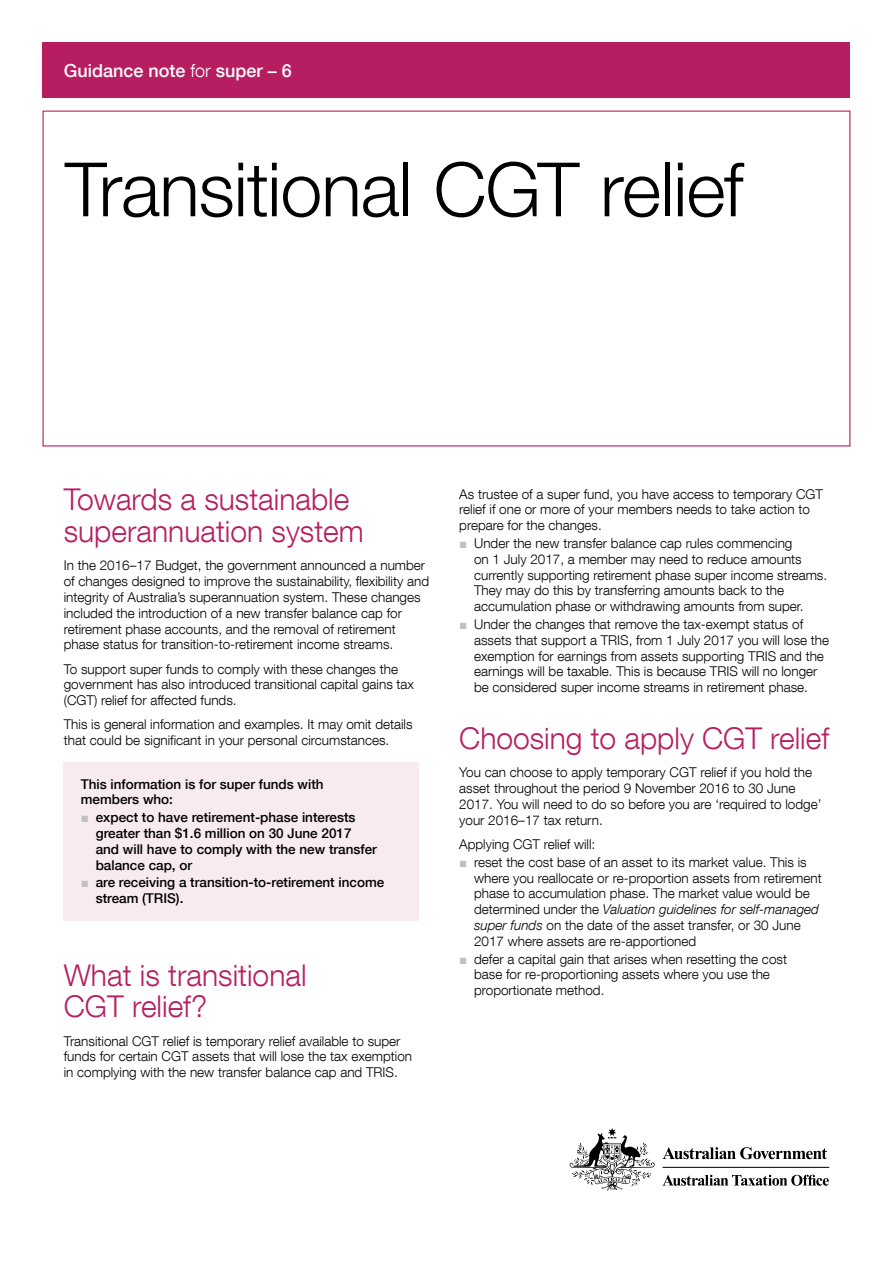
<style>
.page{position:relative;width:893px;height:1263px;background:#fff}
.page>*{position:absolute;margin:0;border:0;box-sizing:border-box;transform-origin:0 0}
.t1{font:300 75px "Helvetica Neue LT Com";letter-spacing:-.015em;color:#000}
.t2{font:300 30px/31.5px "Helvetica Neue LT Com";color:#b71e62}
.t3{font:500 18px "Helvetica Neue LT Com";color:#fff}
.t4{font:300 13.5px/15.8px "Helvetica Neue LT Com";color:#000}
.t5{font:500 13.5px/15.8px "Helvetica Neue LT Com";color:#000}
.s1{font-weight:300}
.s2{font-family:"Arial";font-weight:400;color:#c1c1c1}
.s3{font-style:italic}
</style>
<div class="page">
<svg style="left:663px;top:1147px;width:164px;height:12px"></svg>
<svg style="left:570px;top:1128px;width:85px;height:62px"></svg>
<hr style="left:663px;top:1167px;width:166px;height:1px;background:#000">
<svg style="left:662px;top:1175px;width:167px;height:11px"></svg>
<div style="left:43px;top:43px;width:807px;height:55px;background:#b71e62"></div>
<div style="left:64px;top:762px;width:355px;height:158px;background:#f7ebef"></div>
<h3 class="t3" style="left:64px;top:59px;width:230px">Guidance note <span class="s1">for</span> super – 6</h3>
<h1 class="t1" style="left:65px;top:144px;width:680px">Transitional CGT relief</h1>
<h2 class="t2" style="left:64px;top:483px;width:302px">Towards a sustainable superannuation system</h2>
<p class="t4" style="left:64px;top:557px;width:367px">In the 2016–17 Budget, the government announced a number of changes designed to improve the sustainability, flexibility and integrity of Australia’s superannuation system. These changes included the introduction of a new transfer balance cap for retirement phase accounts, and the removal of retirement phase status for transition-to-retirement income streams.</p>
<p class="t4" style="left:64px;top:660px;width:352px">To support super funds to comply with these changes the government has also introduced transitional capital gains tax (CGT) relief for affected funds.</p>
<p class="t4" style="left:64px;top:716px;width:350px">This is general information and examples. It may omit details that could be significant in your personal circumstances.</p>
<p class="t5" style="left:81px;top:776px;width:244px">This information is for super funds with members who:</p>
<p class="t5" style="left:96px;top:809px;width:283px;text-indent:-15px"><span class="s2">■</span> expect to have retirement-phase interests greater than $1.6 million on 30 June 2017 and will have to comply with the new transfer balance cap, or</p>
<p class="t5" style="left:96px;top:875px;width:290px;text-indent:-15px"><span class="s2">■</span> are receiving a transition-to-retirement income stream (TRIS).</p>
<h2 class="t2" style="left:64px;top:959px;width:244px">What is transitional<br>CGT relief?</h2>
<p class="t4" style="left:64px;top:1033px;width:350px">Transitional CGT relief is temporary relief available to super funds for certain CGT assets that will lose the tax exemption in complying with the new transfer balance cap and TRIS.</p>
<p class="t4" style="left:459px;top:486px;width:365px">As trustee of a super fund, you have access to temporary CGT relief if one or more of your members needs to take action to prepare for the changes.</p>
<p class="t4" style="left:474px;top:535px;width:355px;text-indent:-15px"><span class="s2">■</span> Under the new transfer balance cap rules commencing<br>on 1 July 2017, a member may need to reduce amounts currently supporting retirement phase super income streams.<br>They may do this by transferring amounts back to the accumulation phase or withdrawing amounts from super.</p>
<p class="t4" style="left:474px;top:616px;width:357px;text-indent:-15px"><span class="s2">■</span> Under the changes that remove the tax-exempt status of assets that support a TRIS, from 1 July 2017 you will lose the exemption for earnings from assets supporting TRIS and the earnings will be taxable. This is because TRIS will no longer be considered super income streams in retirement phase.</p>
<h2 class="t2" style="left:459px;top:722px;width:371px">Choosing to apply CGT relief</h2>
<p class="t4" style="left:459px;top:764px;width:364px">You can choose to apply temporary CGT relief if you hold the asset throughout the period 9 November 2016 to 30 June 2017. You will need to do so before you are ‘required to lodge’ your 2016–17 tax return.</p>
<p class="t4" style="left:459px;top:836px;width:138px">Applying CGT relief will:</p>
<p class="t4" style="left:474px;top:854px;width:349px;text-indent:-15px"><span class="s2">■</span> reset the cost base of an asset to its market value. This is where you reallocate or re-proportion assets from retirement phase to accumulation phase. The market value would be determined under the <span class="s3">Valuation guidelines for self-managed super funds</span> on the date of the asset transfer, or 30 June 2017 where assets are re-apportioned</p>
<p class="t4" style="left:474px;top:950px;width:314px;text-indent:-15px"><span class="s2">■</span> defer a capital gain that arises when resetting the cost base for re-proportioning assets where you use the proportionate method.</p>
</div>
